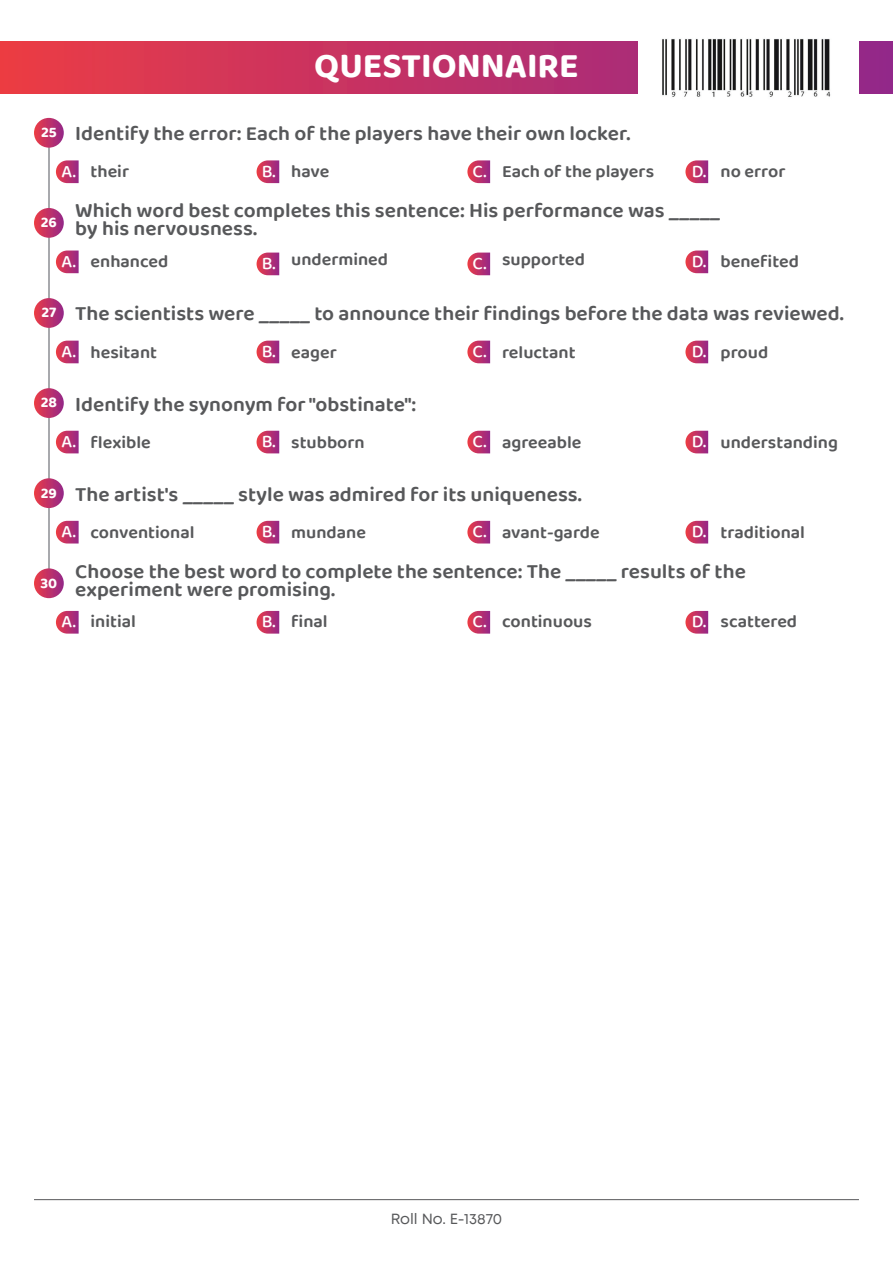
<style>
.page{position:relative;width:893px;height:1263px;background:#fff}
.page>*{position:absolute;margin:0;border:0;box-sizing:border-box;transform-origin:0 0}
.t1{font:700 35.7px "Baloo 2";color:#fff}
.t2{font:600 21px/18px "Baloo 2";color:#57585a}
.t3{font:600 18px "Baloo 2";color:#57585a}
.t4{font:15px "Mont";color:#57585a}
.t5{font:700 15px "Baloo 2";color:#fff}
.s1{font-weight:500;color:#fff}
</style>
<div class="page">
<hr style="left:48px;top:128px;width:1px;height:463px;background:#a8a9ad">
<svg style="left:0;top:41px;width:893px;height:53px;background:#c83360"></svg>
<img style="left:639px;top:39px;width:219px;height:58px">
<svg style="left:34px;top:118px;width:30px;height:30px"></svg>
<svg style="left:257px;top:160px;width:22px;height:23px"></svg>
<svg style="left:467px;top:160px;width:23px;height:23px"></svg>
<svg style="left:56px;top:160px;width:23px;height:23px"></svg>
<svg style="left:685px;top:160px;width:23px;height:23px"></svg>
<svg style="left:257px;top:341px;width:22px;height:22px"></svg>
<svg style="left:467px;top:341px;width:23px;height:22px"></svg>
<svg style="left:56px;top:341px;width:23px;height:22px"></svg>
<svg style="left:685px;top:341px;width:23px;height:22px"></svg>
<svg style="left:257px;top:431px;width:22px;height:22px"></svg>
<svg style="left:467px;top:431px;width:23px;height:22px"></svg>
<svg style="left:56px;top:431px;width:23px;height:22px"></svg>
<svg style="left:685px;top:431px;width:23px;height:22px"></svg>
<svg style="left:257px;top:521px;width:22px;height:22px"></svg>
<svg style="left:467px;top:521px;width:23px;height:22px"></svg>
<svg style="left:56px;top:521px;width:23px;height:22px"></svg>
<svg style="left:685px;top:521px;width:23px;height:22px"></svg>
<svg style="left:257px;top:611px;width:22px;height:23px"></svg>
<svg style="left:467px;top:611px;width:23px;height:23px"></svg>
<svg style="left:56px;top:611px;width:23px;height:23px"></svg>
<svg style="left:685px;top:611px;width:23px;height:23px"></svg>
<svg style="left:257px;top:253px;width:22px;height:22px"></svg>
<svg style="left:467px;top:253px;width:23px;height:22px"></svg>
<svg style="left:56px;top:250px;width:23px;height:23px"></svg>
<svg style="left:685px;top:250px;width:23px;height:23px"></svg>
<svg style="left:34px;top:208px;width:30px;height:30px"></svg>
<svg style="left:34px;top:298px;width:30px;height:30px"></svg>
<svg style="left:34px;top:388px;width:30px;height:30px"></svg>
<svg style="left:34px;top:478px;width:30px;height:30px"></svg>
<svg style="left:34px;top:568px;width:30px;height:30px"></svg>
<hr style="left:34px;top:1199px;width:825px;height:1px;background:#57585a">
<h1 class="t1" style="left:314px;top:44px;width:266px">QUESTIONNAIRE</h1>
<p class="t2" style="left:41px;top:125px;width:591px"><sup>25</sup> Identify the error: Each of the players have their own locker.</p>
<p class="t3" style="left:61px;top:158px;width:69px"><span class="s1">A.</span> their</p>
<p class="t3" style="left:262px;top:158px;width:69px"><span class="s1">B.</span> have</p>
<p class="t3" style="left:473px;top:158px;width:183px"><span class="s1">C.</span> Each of the players</p>
<p class="t3" style="left:692px;top:158px;width:95px"><span class="s1">D.</span> no error</p>
<p class="t5" style="left:41px;top:213px;width:18px">26</p>
<p class="t2" style="left:75px;top:202px;width:646px">Which word best completes this sentence: His performance was _____ by his nervousness.</p>
<p class="t3" style="left:61px;top:248px;width:108px"><span class="s1">A.</span> enhanced</p>
<p class="t3" style="left:262px;top:246px;width:128px"><span class="s1">B.</span> undermined</p>
<p class="t3" style="left:473px;top:246px;width:114px"><span class="s1">C.</span> supported</p>
<p class="t3" style="left:692px;top:248px;width:109px"><span class="s1">D.</span> benefited</p>
<p class="t2" style="left:41px;top:306px;width:804px"><sup>27</sup> The scientists were _____ to announce their findings before the data was reviewed.</p>
<p class="t3" style="left:61px;top:339px;width:97px"><span class="s1">A.</span> hesitant</p>
<p class="t3" style="left:262px;top:339px;width:77px"><span class="s1">B.</span> eager</p>
<p class="t3" style="left:473px;top:339px;width:105px"><span class="s1">C.</span> reluctant</p>
<p class="t3" style="left:692px;top:339px;width:78px"><span class="s1">D.</span> proud</p>
<p class="t2" style="left:41px;top:396px;width:377px"><sup>28</sup> Identify the synonym for "obstinate":</p>
<p class="t3" style="left:61px;top:429px;width:91px"><span class="s1">A.</span> flexible</p>
<p class="t3" style="left:262px;top:429px;width:104px"><span class="s1">B.</span> stubborn</p>
<p class="t3" style="left:473px;top:429px;width:110px"><span class="s1">C.</span> agreeable</p>
<p class="t3" style="left:692px;top:429px;width:148px"><span class="s1">D.</span> understanding</p>
<p class="t2" style="left:41px;top:486px;width:543px"><sup>29</sup> The artist's _____ style was admired for its uniqueness.</p>
<p class="t3" style="left:61px;top:519px;width:135px"><span class="s1">A.</span> conventional</p>
<p class="t3" style="left:262px;top:519px;width:106px"><span class="s1">B.</span> mundane</p>
<p class="t3" style="left:473px;top:519px;width:129px"><span class="s1">C.</span> avant-garde</p>
<p class="t3" style="left:692px;top:519px;width:115px"><span class="s1">D.</span> traditional</p>
<p class="t5" style="left:41px;top:574px;width:18px">30</p>
<p class="t2" style="left:75px;top:563px;width:672px">Choose the best word to complete the sentence: The _____ results of the experiment were promising.</p>
<p class="t3" style="left:61px;top:608px;width:76px"><span class="s1">A.</span> initial</p>
<p class="t3" style="left:262px;top:608px;width:67px"><span class="s1">B.</span> final</p>
<p class="t3" style="left:473px;top:608px;width:121px"><span class="s1">C.</span> continuous</p>
<p class="t3" style="left:692px;top:608px;width:107px"><span class="s1">D.</span> scattered</p>
<p class="t4" style="left:391px;top:1212px;width:113px">Roll No. E-13870</p>
</div>
